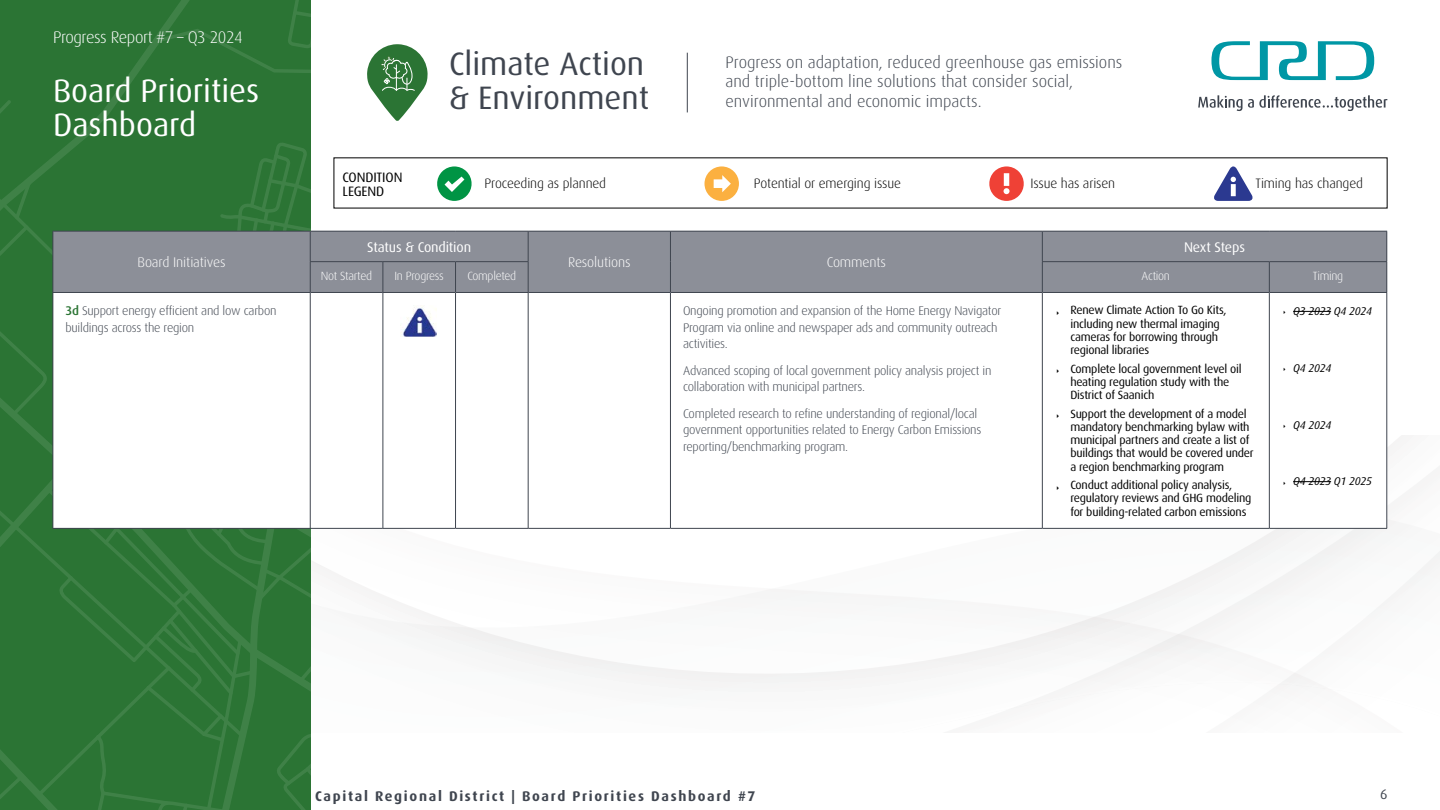
<style>
.page{position:relative;width:1440px;height:810px;background:#fff}
.page>*{position:absolute;margin:0;border:0;box-sizing:border-box;transform-origin:0 0}
.t1{font:32.47px/34.2px "Dax OT";color:#3f454f}
.t2{font:32.47px/34.2px "Dax OT";color:#fff}
.t3{font:300 16.8px "Dax OT";letter-spacing:-.025em;color:#fff}
.t4{font:300 16.65px/20px "Dax OT";color:#3f454f}
.t5{font:700 14.02px "Dax OT";letter-spacing:.12em;color:#3f454f}
.t6{font:300 14.02px "Dax OT";letter-spacing:-.01em;color:#fff}
.t7{font:14.02px "Dax OT";letter-spacing:-.01em;color:#fff}
.t8{font:14.02px "Dax OT";color:#3f454f}
.t9{font:300 13.65px "Dax OT";letter-spacing:-.01em;color:#000}
.t10{font:13.65px/14.3px "Dax OT";letter-spacing:-.01em;color:#000}
.t11{font:300 12.6px/16.8px "Dax OT";letter-spacing:-.02em;color:#3f454f}
.t12{font:11.93px/13.4px "Dax OT";letter-spacing:-.02em;color:#000}
.t13{font:300 11.93px "Dax OT";letter-spacing:-.025em;color:#fff}
.t14{font:italic 11.18px "Dax OT";letter-spacing:-.02em;color:#000}
.s1{font-weight:500;color:#2b7434}
</style>
<div class="page">
<svg style="left:311px;top:435px;width:1129px;height:273px"></svg>
<div style="left:0;top:0;width:310px;height:100px;background:#2b7434"></div>
<svg style="left:705px;top:166px;width:34px;height:35px"></svg>
<svg style="left:437px;top:166px;width:35px;height:35px"></svg>
<svg style="left:1214px;top:166px;width:39px;height:35px"></svg>
<svg style="left:989px;top:166px;width:35px;height:35px"></svg>
<svg style="left:1211px;top:41px;width:163px;height:39px"></svg>
<svg style="left:1198px;top:95px;width:190px;height:16px"></svg>
<hr style="left:687px;top:53px;width:1px;height:59px;background:#3f454f">
<svg style="left:367px;top:44px;width:61px;height:77px"></svg>
<div style="left:310px;top:231px;width:218px;height:31px;background:#8c8f98"></div>
<div style="left:528px;top:231px;width:142px;height:61px;background:#8c8f98"></div>
<div style="left:670px;top:231px;width:372px;height:61px;background:#8c8f98"></div>
<div style="left:1042px;top:231px;width:345px;height:31px;background:#8c8f98"></div>
<div style="left:310px;top:262px;width:73px;height:30px;background:#8c8f98"></div>
<div style="left:383px;top:262px;width:73px;height:30px;background:#8c8f98"></div>
<div style="left:456px;top:262px;width:72px;height:30px;background:#8c8f98"></div>
<div style="left:1042px;top:262px;width:227px;height:30px;background:#8c8f98"></div>
<div style="left:1269px;top:262px;width:118px;height:30px;background:#8c8f98"></div>
<div style="left:310px;top:292px;width:73px;height:236px;background:#fff"></div>
<div style="left:383px;top:292px;width:73px;height:236px;background:#fff"></div>
<div style="left:456px;top:292px;width:72px;height:236px;background:#fff"></div>
<div style="left:528px;top:292px;width:142px;height:236px;background:#fff"></div>
<div style="left:670px;top:292px;width:372px;height:236px;background:#fff"></div>
<div style="left:1042px;top:292px;width:227px;height:236px;background:#fff"></div>
<div style="left:1269px;top:292px;width:118px;height:236px;background:#fff"></div>
<hr style="left:383px;top:293px;width:1px;height:235px;background:#3f454f">
<hr style="left:455px;top:293px;width:1px;height:235px;background:#3f454f">
<hr style="left:528px;top:293px;width:1px;height:235px;background:#3f454f">
<hr style="left:670px;top:293px;width:1px;height:235px;background:#3f454f">
<hr style="left:1042px;top:293px;width:1px;height:235px;background:#3f454f">
<hr style="left:1269px;top:293px;width:1px;height:235px;background:#3f454f">
<hr style="left:1386px;top:293px;width:1px;height:235px;background:#3f454f">
<hr style="left:310px;top:528px;width:73px;height:1px;background:#3f454f">
<hr style="left:383px;top:528px;width:73px;height:1px;background:#3f454f">
<hr style="left:456px;top:528px;width:72px;height:1px;background:#3f454f">
<hr style="left:528px;top:528px;width:142px;height:1px;background:#3f454f">
<hr style="left:670px;top:528px;width:372px;height:1px;background:#3f454f">
<hr style="left:1042px;top:528px;width:227px;height:1px;background:#3f454f">
<hr style="left:1269px;top:528px;width:118px;height:1px;background:#3f454f">
<hr style="left:310px;top:231px;width:73px;height:1px;background:#3f454f">
<svg style="left:0;top:100px;width:311px;height:710px"></svg>
<hr style="left:383px;top:231px;width:73px;height:1px;background:#3f454f">
<hr style="left:456px;top:231px;width:72px;height:1px;background:#3f454f">
<hr style="left:528px;top:231px;width:142px;height:1px;background:#3f454f">
<svg style="left:528px;top:232px;width:1px;height:29px"></svg>
<hr style="left:670px;top:231px;width:372px;height:1px;background:#3f454f">
<hr style="left:670px;top:232px;width:1px;height:30px;background:#3f454f">
<hr style="left:1042px;top:231px;width:227px;height:1px;background:#3f454f">
<svg style="left:1042px;top:232px;width:1px;height:29px"></svg>
<hr style="left:1269px;top:231px;width:118px;height:1px;background:#3f454f">
<svg style="left:1386px;top:232px;width:1px;height:29px"></svg>
<hr style="left:52px;top:262px;width:1px;height:30px;background:#3f454f">
<hr style="left:310px;top:261px;width:73px;height:1px;background:#3f454f">
<hr style="left:310px;top:262px;width:1px;height:30px;background:#3f454f">
<hr style="left:383px;top:261px;width:73px;height:1px;background:#3f454f">
<hr style="left:383px;top:262px;width:1px;height:30px;background:#3f454f">
<hr style="left:456px;top:261px;width:73px;height:1px;background:#3f454f">
<hr style="left:455px;top:262px;width:1px;height:30px;background:#3f454f">
<hr style="left:528px;top:262px;width:1px;height:30px;background:#3f454f">
<hr style="left:670px;top:262px;width:1px;height:30px;background:#3f454f">
<hr style="left:1042px;top:261px;width:227px;height:1px;background:#3f454f">
<hr style="left:1042px;top:262px;width:1px;height:30px;background:#3f454f">
<hr style="left:1269px;top:261px;width:118px;height:1px;background:#3f454f">
<hr style="left:1269px;top:262px;width:1px;height:30px;background:#3f454f">
<hr style="left:1386px;top:262px;width:1px;height:30px;background:#3f454f">
<hr style="left:52px;top:292px;width:258px;height:1px;background:#3f454f">
<hr style="left:310px;top:292px;width:73px;height:1px;background:#3f454f">
<hr style="left:383px;top:292px;width:73px;height:1px;background:#3f454f">
<hr style="left:456px;top:292px;width:72px;height:1px;background:#3f454f">
<hr style="left:528px;top:292px;width:142px;height:1px;background:#3f454f">
<hr style="left:670px;top:292px;width:372px;height:1px;background:#3f454f">
<hr style="left:1042px;top:292px;width:227px;height:1px;background:#3f454f">
<hr style="left:1269px;top:292px;width:118px;height:1px;background:#3f454f">
<img style="left:400px;top:307px;width:36px;height:30px">
<hr style="left:1293px;top:311px;width:38px;height:1px;background:#000">
<hr style="left:1293px;top:481px;width:38px;height:1px;background:#000">
<h2 class="t3" style="left:53px;top:21px;width:191px">Progress Report #7 – Q3 2024</h2>
<h1 class="t2" style="left:53px;top:68px;width:208px">Board Priorities<br>Dashboard</h1>
<p class="t6" style="left:138px;top:249px;width:89px">Board Initiatives</p>
<h1 class="t1" style="left:449px;top:41px;width:202px">Climate Action &amp; Environment</h1>
<h3 class="t4" style="left:725px;top:49px;width:398px">Progress on adaptation, reduced greenhouse gas emissions and triple-bottom line solutions that consider social, environmental and economic impacts.</h3>
<p class="t10" style="left:343px;top:168px;width:62px">CONDITION<br>LEGEND</p>
<p class="t9" style="left:1030px;top:170px;width:86px">Issue has arisen</p>
<p class="t9" style="left:485px;top:170px;width:123px">Proceeding as planned</p>
<p class="t9" style="left:754px;top:170px;width:148px">Potential or emerging issue</p>
<p class="t9" style="left:1256px;top:170px;width:109px">Timing has changed</p>
<p class="t7" style="left:367px;top:234px;width:105px">Status &amp; Condition</p>
<p class="t6" style="left:568px;top:249px;width:64px">Resolutions</p>
<p class="t6" style="left:827px;top:249px;width:61px">Comments</p>
<p class="t7" style="left:1184px;top:234px;width:63px">Next Steps</p>
<p class="t13" style="left:321px;top:265px;width:53px">Not Started</p>
<p class="t13" style="left:395px;top:265px;width:51px">In Progress</p>
<p class="t13" style="left:467px;top:265px;width:50px">Completed</p>
<p class="t13" style="left:1142px;top:265px;width:30px">Action</p>
<p class="t13" style="left:1313px;top:265px;width:32px">Timing</p>
<p class="t11" style="left:65px;top:300px;width:213px"><span class="s1">3d</span> Support energy efficient and low carbon buildings across the region</p>
<p class="t11" style="left:683px;top:300px;width:320px">Ongoing promotion and expansion of the Home Energy Navigator<br>Program via online and newspaper ads and community outreach activities.</p>
<p class="t11" style="left:683px;top:360px;width:310px">Advanced scoping of local government policy analysis project in collaboration with municipal partners.</p>
<p class="t11" style="left:683px;top:402px;width:300px">Completed research to refine understanding of regional/local government opportunities related to Energy Carbon Emissions reporting/benchmarking program.</p>
<p class="t12" style="left:1070px;top:301px;width:158px">Renew Climate Action To Go Kits, including new thermal imaging cameras for borrowing through regional libraries</p>
<p class="t12" style="left:1070px;top:360px;width:173px">Complete local government level oil heating regulation study with the<br>District of Saanich</p>
<p class="t12" style="left:1070px;top:405px;width:185px">Support the development of a model mandatory benchmarking bylaw with municipal partners and create a list of buildings that would be covered under a region benchmarking program</p>
<p class="t12" style="left:1070px;top:476px;width:183px">Conduct additional policy analysis, regulatory reviews and GHG modeling for building-related carbon emissions</p>
<p class="t14" style="left:1293px;top:301px;width:81px">Q3 2023 Q4 2024</p>
<p class="t14" style="left:1293px;top:357px;width:40px">Q4 2024</p>
<p class="t14" style="left:1293px;top:414px;width:40px">Q4 2024</p>
<p class="t14" style="left:1293px;top:471px;width:81px">Q4 2023 Q1 2025</p>
<p class="t5" style="left:315px;top:783px;width:442px">Capital Regional District | Board Priorities Dashboard #7</p>
<p class="t8" style="left:1380px;top:781px;width:9px">6</p>
</div>
